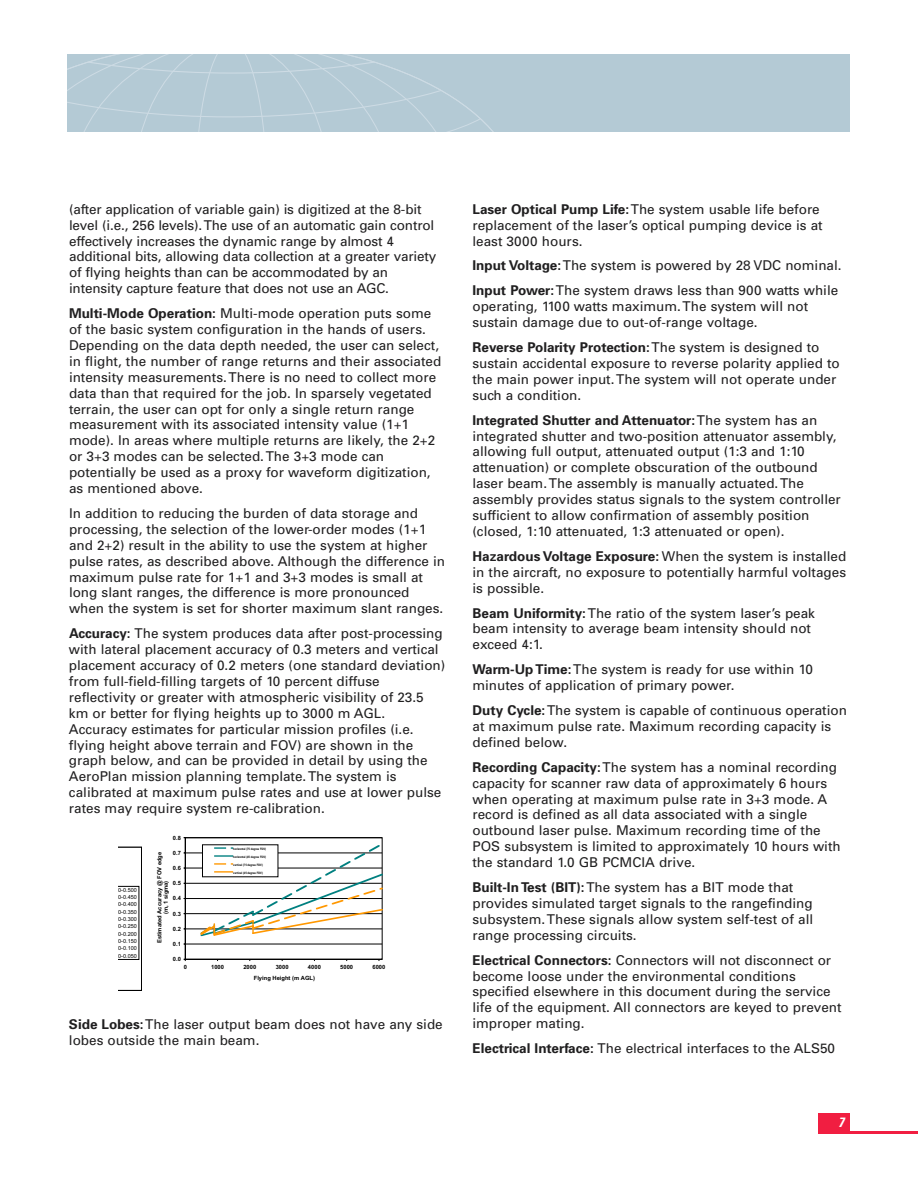
<style>
.page{position:relative;width:918px;height:1188px;background:#fff}
.page>*{position:absolute;margin:0;border:0;box-sizing:border-box;transform-origin:0 0}
.t1{font:13.5px/15.9px "Univers";color:#201f20}
.t2{font:italic 700 condensed 13.5px "Univers";color:#fff}
.t3{font:5.85px/6.3px "Arial Bold MS";color:#000;text-align:center}
.t4{font:5.55px/7.4px "Arial MS";color:#000;text-align:justify}
.t5{font:700 3.15px "Arial Narrow";color:#000}
.s1{font-weight:700}
</style>
<div class="page">
<div style="left:68px;top:54px;width:782px;height:77px;background:#b4cad5"></div>
<svg style="left:68px;top:54px;width:425px;height:77px"></svg>
<hr style="left:819px;top:1131px;width:99px;height:3px;background:#f11e41">
<div style="left:819px;top:1114px;width:31px;height:20px;background:#f11e41"></div>
<svg style="left:119px;top:847px;width:23px;height:143px"></svg>
<svg style="left:183px;top:837px;width:200px;height:124px"></svg>
<p class="t1" style="left:69px;top:202px;width:369px">(after application of variable gain) is digitized at the 8-bit level (i.e., 256 levels). The use of an automatic gain control effectively increases the dynamic range by almost 4 additional bits, allowing data collection at a greater variety of flying heights than can be accommodated by an intensity capture feature that does not use an AGC.</p>
<p class="t1" style="left:69px;top:307px;width:374px"><span class="s1">Multi-Mode Operation:</span> Multi-mode operation puts some of the basic system configuration in the hands of users.<br>Depending on the data depth needed, the user can select, in flight, the number of range returns and their associated intensity measurements. There is no need to collect more data than that required for the job. In sparsely vegetated terrain, the user can opt for only a single return range measurement with its associated intensity value (1+1 mode). In areas where multiple returns are likely, the 2+2 or 3+3 modes can be selected. The 3+3 mode can potentially be used as a proxy for waveform digitization, as mentioned above.</p>
<p class="t1" style="left:69px;top:506px;width:378px">In addition to reducing the burden of data storage and processing, the selection of the lower-order modes (1+1 and 2+2) result in the ability to use the system at higher pulse rates, as described above. Although the difference in maximum pulse rate for 1+1 and 3+3 modes is small at long slant ranges, the difference is more pronounced when the system is set for shorter maximum slant ranges.</p>
<p class="t1" style="left:69px;top:627px;width:378px"><span class="s1">Accuracy:</span> The system produces data after post-processing with lateral placement accuracy of 0.3 meters and vertical placement accuracy of 0.2 meters (one standard deviation) from full-field-filling targets of 10 percent diffuse reflectivity or greater with atmospheric visibility of 23.5 km or better for flying heights up to 3000 m AGL.<br>Accuracy estimates for particular mission profiles (i.e. flying height above terrain and FOV) are shown in the graph below, and can be provided in detail by using the AeroPlan mission planning template. The system is calibrated at maximum pulse rates and use at lower pulse rates may require system re-calibration.</p>
<p class="t4" style="left:118px;top:887px;width:20px">0-0.500<br>0-0.450<br>0-0.400<br>0-0.350<br>0-0.300<br>0-0.250<br>0-0.200<br>0-0.150<br>0-0.100<br>0-0.050</p>
<p class="t3" style="left:173px;top:835px;width:10px">0.8</p>
<p class="t3" style="left:173px;top:850px;width:10px">0.7</p>
<p class="t3" style="left:157px;top:943px;width:93px;rotate:-90deg">Estimated Accuracy @ FOV edge (m, 1 sigma)</p>
<p class="t3" style="left:173px;top:865px;width:10px">0.6</p>
<p class="t3" style="left:173px;top:881px;width:10px">0.5</p>
<p class="t3" style="left:173px;top:896px;width:10px">0.4</p>
<p class="t3" style="left:173px;top:911px;width:10px">0.3</p>
<p class="t3" style="left:173px;top:926px;width:10px">0.2</p>
<p class="t3" style="left:173px;top:941px;width:10px">0.1</p>
<p class="t3" style="left:173px;top:957px;width:10px">0.0</p>
<p class="t5" style="left:233px;top:848px;width:34px">horizontal (75 degree FOV)</p>
<p class="t5" style="left:233px;top:855px;width:34px">horizontal (45 degree FOV)</p>
<p class="t5" style="left:233px;top:863px;width:31px">vertical (75 degree FOV)</p>
<p class="t5" style="left:233px;top:871px;width:31px">vertical (45 degree FOV)</p>
<p class="t3" style="left:184px;top:964px;width:5px">0</p>
<p class="t3" style="left:211px;top:964px;width:14px">1000</p>
<p class="t3" style="left:243px;top:964px;width:14px">2000</p>
<p class="t3" style="left:276px;top:964px;width:14px">3000</p>
<p class="t3" style="left:308px;top:964px;width:14px">4000</p>
<p class="t3" style="left:340px;top:964px;width:14px">5000</p>
<p class="t3" style="left:372px;top:964px;width:14px">6000</p>
<p class="t3" style="left:254px;top:975px;width:63px">Flying Height (m AGL)</p>
<p class="t1" style="left:69px;top:1017px;width:375px"><span class="s1">Side Lobes:</span>The laser output beam does not have any side lobes outside the main beam.</p>
<p class="t1" style="left:472px;top:202px;width:352px"><span class="s1">Laser Optical Pump Life:</span>The system usable life before replacement of the laser’s optical pumping device is at least 3000 hours.</p>
<p class="t1" style="left:472px;top:254px;width:371px;line-height:24.9px"><span class="s1">Input Voltage:</span>The system is powered by 28 VDC nominal.<br><span class="s1">Input Power:</span>The system draws less than 900 watts while</p>
<p class="t1" style="left:472px;top:300px;width:337px">operating, 1100 watts maximum. The system will not sustain damage due to out-of-range voltage.</p>
<p class="t1" style="left:472px;top:341px;width:369px"><span class="s1">Reverse Polarity Protection:</span>The system is designed to sustain accidental exposure to reverse polarity applied to the main power input. The system will not operate under such a condition.</p>
<p class="t1" style="left:472px;top:413px;width:370px"><span class="s1">Integrated Shutter and Attenuator:</span>The system has an integrated shutter and two-position attenuator assembly, allowing full output, attenuated output (1:3 and 1:10 attenuation) or complete obscuration of the outbound laser beam. The assembly is manually actuated. The assembly provides status signals to the system controller sufficient to allow confirmation of assembly position (closed, 1:10 attenuated, 1:3 attenuated or open).</p>
<p class="t1" style="left:472px;top:549px;width:375px;text-align:justify"><span class="s1">Hazardous Voltage Exposure:</span> When the system is installed in the aircraft, no exposure to potentially harmful voltages is possible.</p>
<p class="t1" style="left:472px;top:606px;width:344px"><span class="s1">Beam Uniformity:</span>The ratio of the system laser’s peak beam intensity to average beam intensity should not exceed 4:1.</p>
<p class="t1" style="left:472px;top:663px;width:342px"><span class="s1">Warm-Up Time:</span>The system is ready for use within 10 minutes of application of primary power.</p>
<p class="t1" style="left:472px;top:704px;width:376px"><span class="s1">Duty Cycle:</span>The system is capable of continuous operation at maximum pulse rate. Maximum recording capacity is defined below.</p>
<p class="t1" style="left:472px;top:760px;width:370px"><span class="s1">Recording Capacity:</span>The system has a nominal recording capacity for scanner raw data of approximately 6 hours when operating at maximum pulse rate in 3+3 mode. A record is defined as all data associated with a single outbound laser pulse. Maximum recording time of the POS subsystem is limited to approximately 10 hours with the standard 1.0 GB PCMCIA drive.</p>
<p class="t1" style="left:472px;top:881px;width:342px"><span class="s1">Built-In Test (BIT):</span>The system has a BIT mode that provides simulated target signals to the rangefinding subsystem. These signals allow system self-test of all range processing circuits.</p>
<p class="t1" style="left:472px;top:953px;width:371px"><span class="s1">Electrical Connectors:</span> Connectors will not disconnect or become loose under the environmental conditions specified elsewhere in this document during the service life of the equipment. All connectors are keyed to prevent improper mating.</p>
<p class="t1" style="left:472px;top:1042px;width:364px"><span class="s1">Electrical Interface:</span> The electrical interfaces to the ALS50</p>
<p class="t2" style="left:838px;top:1118px;width:7px">7</p>
</div>
